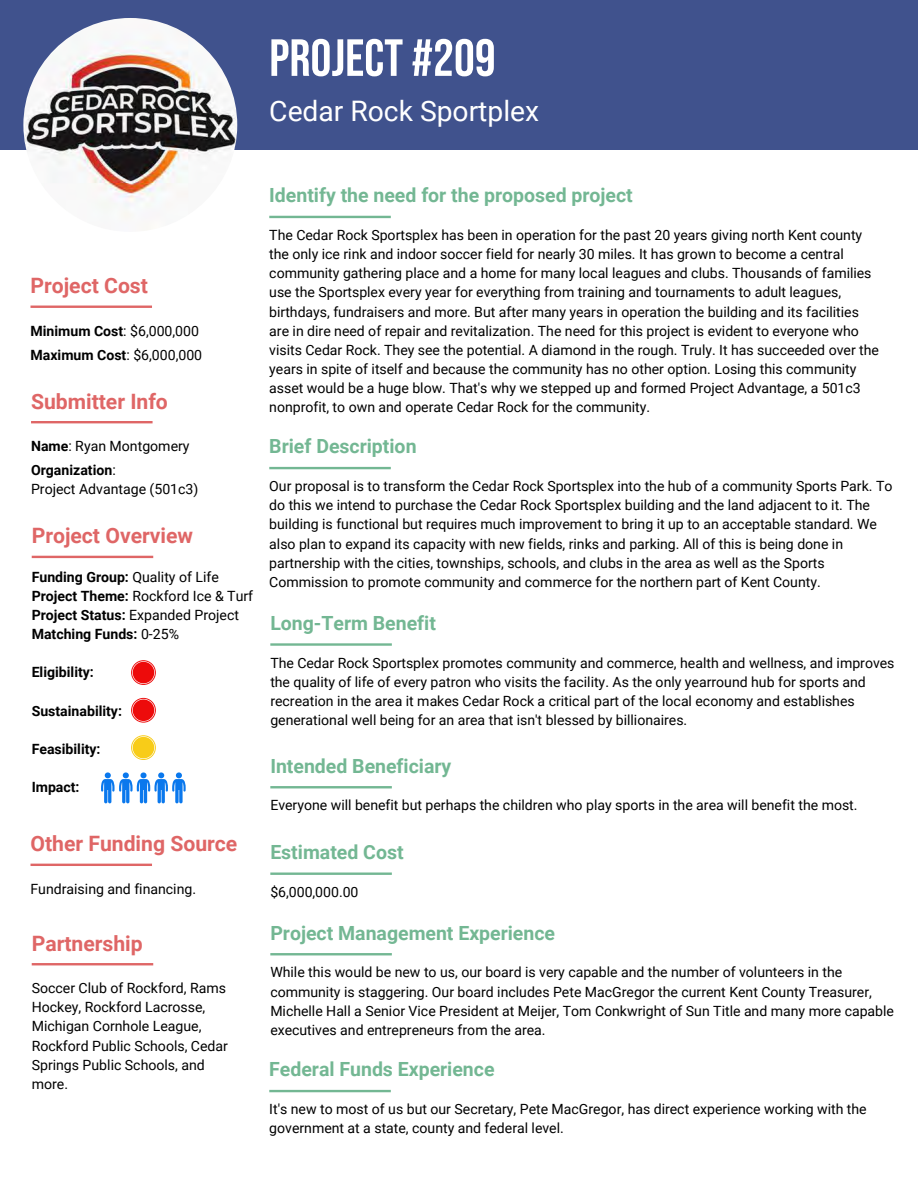
<style>
.page{position:relative;width:918px;height:1188px;background:#fff}
.page>*{position:absolute;margin:0;border:0;box-sizing:border-box;transform-origin:0 0}
.t1{font:52.2px "Bebas Neue";color:#fff}
.t2{font:28.2px "Roboto";color:#fff}
.t3{font:700 21.15px "Roboto";color:#df6666}
.t4{font:700 19.5px "Roboto";color:#73b793}
.t5{font:14.1px/19.2px "Roboto";color:#000}
.t6{font:700 14.1px/19.2px "Roboto";color:#000}
.s1{font-weight:400}
</style>
<div class="page">
<div style="left:0;top:0;width:918px;height:150px;background:#40528d"></div>
<hr style="left:269px;top:216px;width:122px;height:2px;background:#73b793">
<hr style="left:31px;top:421px;width:122px;height:2px;background:#df6666">
<hr style="left:31px;top:306px;width:121px;height:2px;background:#df6666">
<hr style="left:269px;top:467px;width:122px;height:2px;background:#73b793">
<hr style="left:32px;top:963px;width:121px;height:2px;background:#df6666">
<hr style="left:31px;top:864px;width:121px;height:2px;background:#df6666">
<img style="left:23px;top:18px;width:214px;height:214px;border-radius:50%">
<hr style="left:270px;top:643px;width:122px;height:3px;background:#73b793">
<hr style="left:270px;top:786px;width:122px;height:2px;background:#73b793">
<hr style="left:270px;top:873px;width:122px;height:2px;background:#73b793">
<hr style="left:270px;top:953px;width:122px;height:2px;background:#73b793">
<hr style="left:269px;top:1090px;width:122px;height:2px;background:#73b793">
<hr style="left:32px;top:556px;width:121px;height:2px;background:#df6666">
<svg style="left:131px;top:735px;width:25px;height:25px"></svg>
<div style="left:133px;top:737px;width:21px;height:21px;background:#f8cc18;border-radius:50%"></div>
<svg style="left:131px;top:698px;width:25px;height:25px"></svg>
<div style="left:133px;top:700px;width:21px;height:21px;background:#ed0b0b;border-radius:50%"></div>
<svg style="left:131px;top:660px;width:25px;height:25px"></svg>
<div style="left:133px;top:662px;width:21px;height:21px;background:#ed0b0b;border-radius:50%"></div>
<svg style="left:101px;top:772px;width:85px;height:31px"></svg>
<h1 class="t1" style="left:269px;top:29px;width:228px">PROJECT #209</h1>
<h2 class="t2" style="left:269px;top:95px;width:271px">Cedar Rock Sportplex</h2>
<h3 class="t4" style="left:269px;top:184px;width:365px">Identify the need for the proposed project</h3>
<p class="t5" style="left:269px;top:226px;width:611px">The Cedar Rock Sportsplex has been in operation for the past 20 years giving north Kent county the only ice rink and indoor soccer field for nearly 30 miles. It has grown to become a central community gathering place and a home for many local leagues and clubs. Thousands of families use the Sportsplex every year for everything from training and tournaments to adult leagues, birthdays, fundraisers and more. But after many years in operation the building and its facilities are in dire need of repair and revitalization. The need for this project is evident to everyone who visits Cedar Rock. They see the potential. A diamond in the rough. Truly. It has succeeded over the years in spite of itself and because the community has no other option. Losing this community asset would be a huge blow. That's why we stepped up and formed Project Advantage, a 501c3</p>
<h3 class="t3" style="left:31px;top:273px;width:119px">Project Cost</h3>
<p class="t6" style="left:31px;top:319px;width:173px;line-height:24px">Minimum Cost<span class="s1">: $6,000,000<br></span>Maximum Cost<span class="s1">: $6,000,000</span></p>
<h3 class="t3" style="left:31px;top:389px;width:138px">Submitter Info</h3>
<p class="t5" style="left:269px;top:398px;width:382px">nonprofit, to own and operate Cedar Rock for the community.</p>
<p class="t6" style="left:31px;top:434px;width:160px;line-height:24px">Name<span class="s1">: Ryan Montgomery<br></span>Organization<span class="s1">:</span></p>
<p class="t5" style="left:31px;top:480px;width:169px">Project Advantage (501c3)</p>
<h3 class="t4" style="left:269px;top:435px;width:149px">Brief Description</h3>
<p class="t5" style="left:269px;top:477px;width:625px">Our proposal is to transform the Cedar Rock Sportsplex into the hub of a community Sports Park. To do this we intend to purchase the Cedar Rock Sportsplex building and the land adjacent to it. The building is functional but requires much improvement to bring it up to an acceptable standard. We also plan to expand its capacity with new fields, rinks and parking. All of this is being done in partnership with the cities, townships, schools, and clubs in the area as well as the Sports Commission to promote community and commerce for the northern part of Kent County.</p>
<h3 class="t3" style="left:32px;top:524px;width:163px">Project Overview</h3>
<p class="t6" style="left:32px;top:567px;width:223px">Funding Group: <span class="s1">Quality of Life<br></span>Project Theme: <span class="s1">Rockford Ice &amp; Turf<br></span>Project Status: <span class="s1">Expanded Project<br></span>Matching Funds: <span class="s1">0-25%</span></p>
<p class="t6" style="left:32px;top:663px;width:64px">Eligibility:</p>
<p class="t6" style="left:32px;top:701px;width:92px">Sustainability:</p>
<p class="t6" style="left:32px;top:739px;width:70px">Feasibility:</p>
<p class="t6" style="left:32px;top:778px;width:49px">Impact:</p>
<h3 class="t4" style="left:270px;top:612px;width:167px">Long-Term Benefit</h3>
<p class="t5" style="left:270px;top:653px;width:626px">The Cedar Rock Sportsplex promotes community and commerce, health and wellness, and improves the quality of life of every patron who visits the facility. As the only year-round hub for sports and recreation in the area it makes Cedar Rock a critical part of the local economy and establishes generational well being for an area that isn't blessed by billionaires.</p>
<h3 class="t4" style="left:270px;top:755px;width:183px">Intended Beneficiary</h3>
<h3 class="t3" style="left:31px;top:832px;width:208px">Other Funding Source</h3>
<p class="t5" style="left:31px;top:879px;width:167px">Fundraising and financing.</p>
<h3 class="t3" style="left:32px;top:931px;width:113px">Partnership</h3>
<p class="t5" style="left:32px;top:979px;width:198px">Soccer Club of Rockford, Rams<br>Hockey, Rockford Lacrosse,<br>Michigan Cornhole League,<br>Rockford Public Schools, Cedar<br>Springs Public Schools, and more.</p>
<p class="t5" style="left:270px;top:796px;width:589px">Everyone will benefit but perhaps the children who play sports in the area will benefit the most.</p>
<h3 class="t4" style="left:270px;top:841px;width:135px">Estimated Cost</h3>
<p class="t5" style="left:270px;top:882px;width:90px">$6,000,000.00</p>
<h3 class="t4" style="left:270px;top:922px;width:286px">Project Management Experience</h3>
<p class="t5" style="left:270px;top:963px;width:625px">While this would be new to us, our board is very capable and the number of volunteers in the community is staggering. Our board includes Pete MacGregor the current Kent County Treasurer, Michelle Hall a Senior Vice President at Meijer, Tom Conkwright of Sun Title and many more capable executives and entrepreneurs from the area.</p>
<h3 class="t4" style="left:269px;top:1058px;width:227px">Federal Funds Experience</h3>
<p class="t5" style="left:269px;top:1100px;width:599px">It's new to most of us but our Secretary, Pete MacGregor, has direct experience working with the government at a state, county and federal level.</p>
</div>
